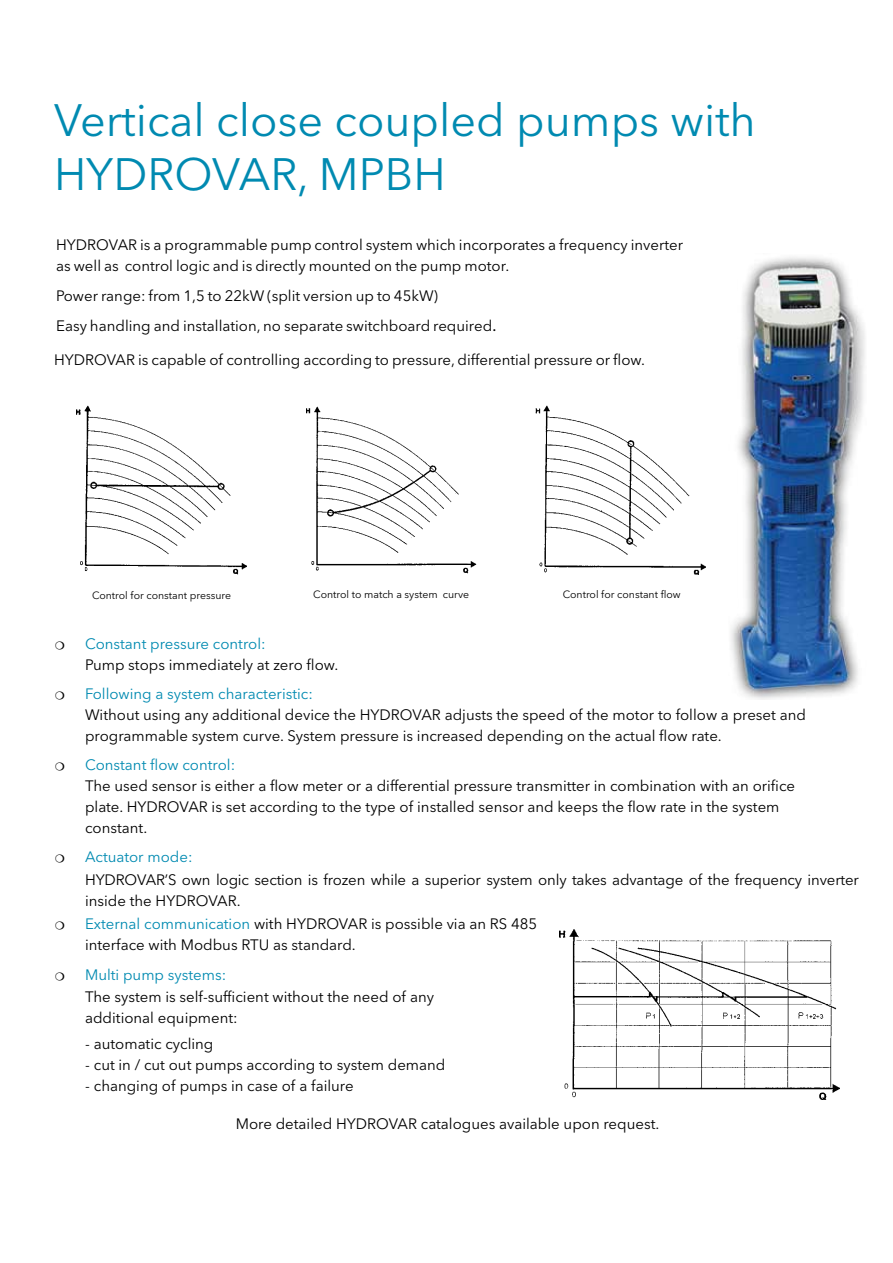
<style>
.page{position:relative;width:893px;height:1263px;background:#fff}
.page>*{position:absolute;margin:0;border:0;box-sizing:border-box;transform-origin:0 0}
.t1{font:45px/54px "Avenir Next LT Pro";color:#008ab1}
.t2{font:15px/21px "Avenir Next LT Pro";color:#000}
.t3{font:10.5px "Avenir Next LT Pro";color:#000}
.s1{font-size:18px}
.s2{color:#008ab1}
</style>
<div class="page">
<img style="left:559px;top:929px;width:281px;height:171px">
<img style="left:306px;top:407px;width:170px;height:166px">
<img style="left:536px;top:406px;width:141px;height:167px">
<img style="left:76px;top:406px;width:171px;height:168px">
<img style="left:677px;top:257px;width:188px;height:443px">
<p class="t1" style="left:54px;top:94px;width:703px">Vertical close coupled pumps with<br>HYDROVAR, MPBH</p>
<p class="t2" style="left:56px;top:234px;width:628px">HYDROVAR is a programmable pump control system which incorporates a frequency inverter as well as control logic and is directly mounted on the pump motor.</p>
<p class="t2" style="left:56px;top:280px;width:442px;line-height:30px">Power range: from 1,5 to 22kW (split version up to 45kW)<br>Easy handling and installation, no separate switchboard required<span class="s1">.</span></p>
<p class="t2" style="left:54px;top:349px;width:593px">HYDROVAR is capable of controlling according to pressure, differential pressure or flow.</p>
<p class="t3" style="left:92px;top:589px;width:141px">Control for constant pressure</p>
<p class="t3" style="left:313px;top:588px;width:157px">Control to match a system curve</p>
<p class="t3" style="left:563px;top:588px;width:119px">Control for constant flow</p>
<p class="t2" style="left:85px;top:633px;width:255px"><span class="s2">Constant pressure control:<br></span>Pump stops immediately at zero flow.</p>
<p class="t2" style="left:85px;top:683px;width:722px"><span class="s2">Following a system characteristic:<br></span>Without using any additional device the HYDROVAR adjusts the speed of the motor to follow a preset and programmable system curve. System pressure is increased depending on the actual flow rate.</p>
<p class="t2" style="left:85px;top:754px;width:712px"><span class="s2">Constant flow control:<br></span>The used sensor is either a flow meter or a differential pressure transmitter in combination with an orifice plate. HYDROVAR is set according to the type of installed sensor and keeps the flow rate in the system constant.</p>
<p class="t2" style="left:85px;top:845px;width:775px;line-height:23.1px"><span class="s2">Actuator mode:<br></span>HYDROVAR’S own logic section is frozen while a superior system only takes advantage of the frequency inverter</p>
<p class="t2" style="left:85px;top:889px;width:454px;line-height:23.1px">inside the HYDROVAR.<br><span class="s2">External communication</span> with HYDROVAR is possible via an RS 485</p>
<p class="t2" style="left:85px;top:930px;width:272px;line-height:30px">interface with Modbus RTU as standard.<br><span class="s2">Multi pump systems:</span></p>
<p class="t2" style="left:85px;top:987px;width:351px">The system is self-sufficient without the need of any additional equipment:</p>
<p class="t2" style="left:85px;top:1033px;width:130px">- automatic cycling</p>
<p class="t2" style="left:85px;top:1054px;width:362px">- cut in / cut out pumps according to system demand</p>
<p class="t2" style="left:85px;top:1075px;width:270px">- changing of pumps in case of a failure</p>
<p class="t2" style="left:236px;top:1113px;width:425px">More detailed HYDROVAR catalogues available upon request.</p>
</div>
